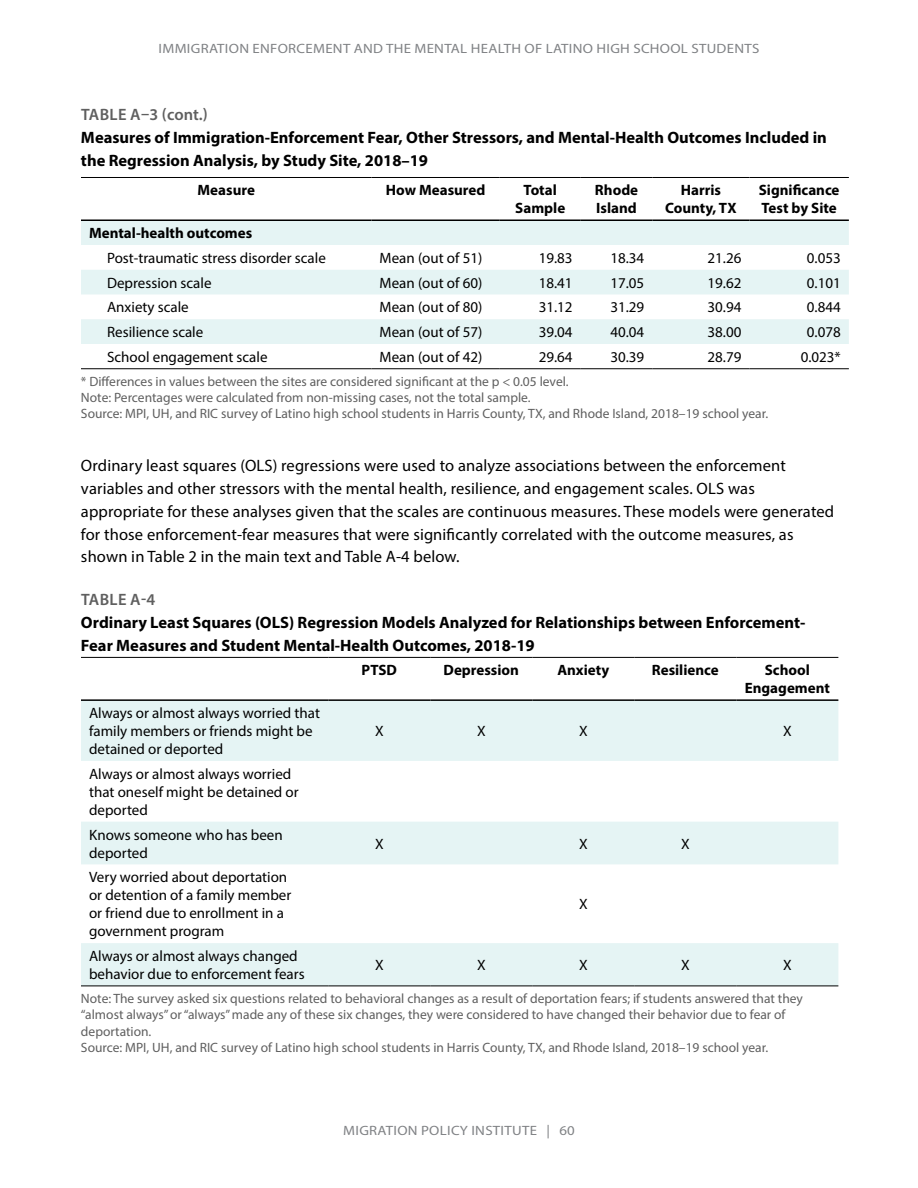
<style>
.page{position:relative;width:918px;height:1188px;background:#fff}
.page>*{position:absolute;margin:0;border:0;box-sizing:border-box;transform-origin:0 0}
.t1{font:16.5px/22.8px "Myriad Pro";letter-spacing:.01em;color:#000}
.t2{font:700 16.5px/22.8px "Myriad Pro";color:#000}
.t3{font:600 16.5px "Myriad Pro";color:#5f5f5f}
.t4{font:600 16.5px "Myriad Pro";letter-spacing:.02em;color:#5f5f5f}
.t5{font:15px/18px "Myriad Pro";color:#000}
.t6{font:700 15px/18px "Myriad Pro";color:#000;text-align:center}
.t7{font:13.5px/16.2px "Myriad Pro";color:#5f5f5f}
.t8{font:13.5px "Myriad Pro";letter-spacing:.02em;color:#808285;scale:1.1 1}
</style>
<div class="page">
<svg style="left:81px;top:221px;width:768px;height:123px;fill:#e5f4f4"></svg>
<hr style="left:81px;top:177px;width:291px;height:1px;background:#000">
<hr style="left:372px;top:177px;width:128px;height:1px;background:#000">
<hr style="left:500px;top:177px;width:81px;height:1px;background:#000">
<hr style="left:581px;top:177px;width:71px;height:1px;background:#000">
<hr style="left:652px;top:177px;width:98px;height:1px;background:#000">
<hr style="left:750px;top:177px;width:99px;height:1px;background:#000">
<hr style="left:81px;top:219px;width:291px;height:2px;background:#000">
<hr style="left:372px;top:219px;width:128px;height:2px;background:#000">
<hr style="left:500px;top:219px;width:81px;height:2px;background:#000">
<hr style="left:581px;top:219px;width:71px;height:2px;background:#000">
<hr style="left:652px;top:219px;width:98px;height:2px;background:#000">
<hr style="left:750px;top:219px;width:99px;height:2px;background:#000">
<hr style="left:81px;top:368px;width:291px;height:1px;background:#000">
<hr style="left:372px;top:368px;width:128px;height:1px;background:#000">
<hr style="left:500px;top:368px;width:81px;height:1px;background:#000">
<hr style="left:581px;top:368px;width:71px;height:1px;background:#000">
<hr style="left:652px;top:368px;width:98px;height:1px;background:#000">
<hr style="left:750px;top:368px;width:99px;height:1px;background:#000">
<svg style="left:81px;top:701px;width:757px;height:285px;fill:#e5f4f4"></svg>
<hr style="left:81px;top:657px;width:247px;height:1px;background:#000">
<hr style="left:328px;top:657px;width:102px;height:1px;background:#000">
<hr style="left:430px;top:657px;width:102px;height:1px;background:#000">
<hr style="left:532px;top:657px;width:102px;height:1px;background:#000">
<hr style="left:634px;top:657px;width:102px;height:1px;background:#000">
<hr style="left:736px;top:657px;width:102px;height:1px;background:#000">
<hr style="left:81px;top:699px;width:247px;height:2px;background:#000">
<hr style="left:328px;top:699px;width:102px;height:2px;background:#000">
<hr style="left:430px;top:699px;width:102px;height:2px;background:#000">
<hr style="left:532px;top:699px;width:102px;height:2px;background:#000">
<hr style="left:634px;top:699px;width:102px;height:2px;background:#000">
<hr style="left:736px;top:699px;width:102px;height:2px;background:#000">
<hr style="left:81px;top:986px;width:247px;height:1px;background:#000">
<hr style="left:328px;top:986px;width:102px;height:1px;background:#000">
<hr style="left:430px;top:986px;width:102px;height:1px;background:#000">
<hr style="left:532px;top:986px;width:102px;height:1px;background:#000">
<hr style="left:634px;top:986px;width:102px;height:1px;background:#000">
<hr style="left:736px;top:986px;width:102px;height:1px;background:#000">
<p class="t8" style="left:159px;top:40px;width:548px">IMMIGRATION ENFORCEMENT AND THE MENTAL HEALTH OF LATINO HIGH SCHOOL STUDENTS</p>
<p class="t3" style="left:81px;top:104px;width:128px">TABLE A–3 (cont.)</p>
<p class="t2" style="left:81px;top:126px;width:747px">Measures of Immigration-Enforcement Fear, Other Stressors, and Mental-Health Outcomes Included in the Regression Analysis, by Study Site, 2018–19</p>
<p class="t6" style="left:198px;top:181px;width:59px">Measure</p>
<p class="t6" style="left:386px;top:181px;width:101px">How Measured</p>
<p class="t6" style="left:515px;top:181px;width:52px">Total<br>Sample</p>
<p class="t6" style="left:595px;top:181px;width:45px;text-align:left">Rhode<br>Island</p>
<p class="t6" style="left:665px;top:181px;width:73px">Harris<br>County, TX</p>
<p class="t6" style="left:759px;top:181px;width:82px;text-align:left">Significance<br>Test by Site</p>
<p class="t6" style="left:89px;top:224px;width:165px">Mental-health outcomes</p>
<p class="t5" style="left:107px;top:249px;width:220px">Post-traumatic stress disorder scale</p>
<p class="t5" style="left:380px;top:249px;width:104px">Mean (out of 51)</p>
<p class="t5" style="left:539px;top:249px;width:35px">19.83</p>
<p class="t5" style="left:610px;top:249px;width:35px">18.34</p>
<p class="t5" style="left:708px;top:249px;width:35px">21.26</p>
<p class="t5" style="left:807px;top:249px;width:35px">0.053</p>
<p class="t5" style="left:107px;top:273px;width:106px">Depression scale</p>
<p class="t5" style="left:380px;top:273px;width:104px">Mean (out of 60)</p>
<p class="t5" style="left:539px;top:273px;width:35px">18.41</p>
<p class="t5" style="left:610px;top:273px;width:35px">17.05</p>
<p class="t5" style="left:708px;top:273px;width:35px">19.62</p>
<p class="t5" style="left:807px;top:273px;width:35px">0.101</p>
<p class="t5" style="left:107px;top:298px;width:83px">Anxiety scale</p>
<p class="t5" style="left:380px;top:298px;width:104px">Mean (out of 80)</p>
<p class="t5" style="left:539px;top:298px;width:35px">31.12</p>
<p class="t5" style="left:610px;top:298px;width:35px">31.29</p>
<p class="t5" style="left:708px;top:298px;width:35px">30.94</p>
<p class="t5" style="left:807px;top:298px;width:35px">0.844</p>
<p class="t5" style="left:107px;top:323px;width:98px">Resilience scale</p>
<p class="t5" style="left:380px;top:323px;width:104px">Mean (out of 57)</p>
<p class="t5" style="left:539px;top:323px;width:35px">39.04</p>
<p class="t5" style="left:610px;top:323px;width:35px">40.04</p>
<p class="t5" style="left:708px;top:323px;width:35px">38.00</p>
<p class="t5" style="left:807px;top:323px;width:35px">0.078</p>
<p class="t5" style="left:107px;top:348px;width:162px">School engagement scale</p>
<p class="t5" style="left:380px;top:348px;width:104px">Mean (out of 42)</p>
<p class="t5" style="left:539px;top:348px;width:35px">29.64</p>
<p class="t5" style="left:610px;top:348px;width:35px">30.39</p>
<p class="t5" style="left:708px;top:348px;width:35px">28.79</p>
<p class="t5" style="left:801px;top:348px;width:42px">0.023*</p>
<p class="t7" style="left:81px;top:373px;width:689px">* Differences in values between the sites are considered significant at the p &lt; 0.05 level.<br>Note: Percentages were calculated from non-missing cases, not the total sample.<br>Source: MPI, UH, and RIC survey of Latino high school students in Harris County, TX, and Rhode Island, 2018–19 school year.</p>
<p class="t1" style="left:81px;top:454px;width:755px">Ordinary least squares (OLS) regressions were used to analyze associations between the enforcement variables and other stressors with the mental health, resilience, and engagement scales. OLS was appropriate for these analyses given that the scales are continuous measures. These models were generated for those enforcement-fear measures that were significantly correlated with the outcome measures, as shown in Table 2 in the main text and Table A-4 below.</p>
<p class="t4" style="left:81px;top:589px;width:76px">TABLE A-4</p>
<p class="t2" style="left:81px;top:611px;width:726px">Ordinary Least Squares (OLS) Regression Models Analyzed for Relationships between Enforcement-<br>Fear Measures and Student Mental-Health Outcomes, 2018-19</p>
<p class="t6" style="left:362px;top:661px;width:37px">PTSD</p>
<p class="t6" style="left:444px;top:661px;width:77px">Depression</p>
<p class="t6" style="left:557px;top:661px;width:53px">Anxiety</p>
<p class="t6" style="left:652px;top:661px;width:68px">Resilience</p>
<p class="t6" style="left:745px;top:661px;width:87px">School<br>Engagement</p>
<p class="t5" style="left:89px;top:704px;width:232px">Always or almost always worried that family members or friends might be detained or deported</p>
<p class="t5" style="left:375px;top:722px;width:10px">X</p>
<p class="t5" style="left:477px;top:722px;width:10px">X</p>
<p class="t5" style="left:579px;top:722px;width:10px">X</p>
<p class="t5" style="left:783px;top:722px;width:10px">X</p>
<p class="t5" style="left:89px;top:765px;width:211px">Always or almost always worried that oneself might be detained or deported</p>
<p class="t5" style="left:89px;top:825px;width:195px">Knows someone who has been deported</p>
<p class="t5" style="left:375px;top:834px;width:10px">X</p>
<p class="t5" style="left:579px;top:834px;width:10px">X</p>
<p class="t5" style="left:681px;top:834px;width:10px">X</p>
<p class="t5" style="left:89px;top:868px;width:204px">Very worried about deportation or detention of a family member or friend due to enrollment in a government program</p>
<p class="t5" style="left:579px;top:895px;width:10px">X</p>
<p class="t5" style="left:89px;top:947px;width:217px">Always or almost always changed behavior due to enforcement fears</p>
<p class="t5" style="left:375px;top:956px;width:10px">X</p>
<p class="t5" style="left:477px;top:956px;width:10px">X</p>
<p class="t5" style="left:579px;top:956px;width:10px">X</p>
<p class="t5" style="left:681px;top:956px;width:10px">X</p>
<p class="t5" style="left:783px;top:956px;width:10px">X</p>
<p class="t7" style="left:81px;top:990px;width:724px">Note: The survey asked six questions related to behavioral changes as a result of deportation fears; if students answered that they “almost always” or “always” made any of these six changes, they were considered to have changed their behavior due to fear of deportation.<br>Source: MPI, UH, and RIC survey of Latino high school students in Harris County, TX, and Rhode Island, 2018–19 school year.</p>
<p class="t8" style="left:343px;top:1122px;width:212px">MIGRATION POLICY INSTITUTE | 60</p>
</div>
